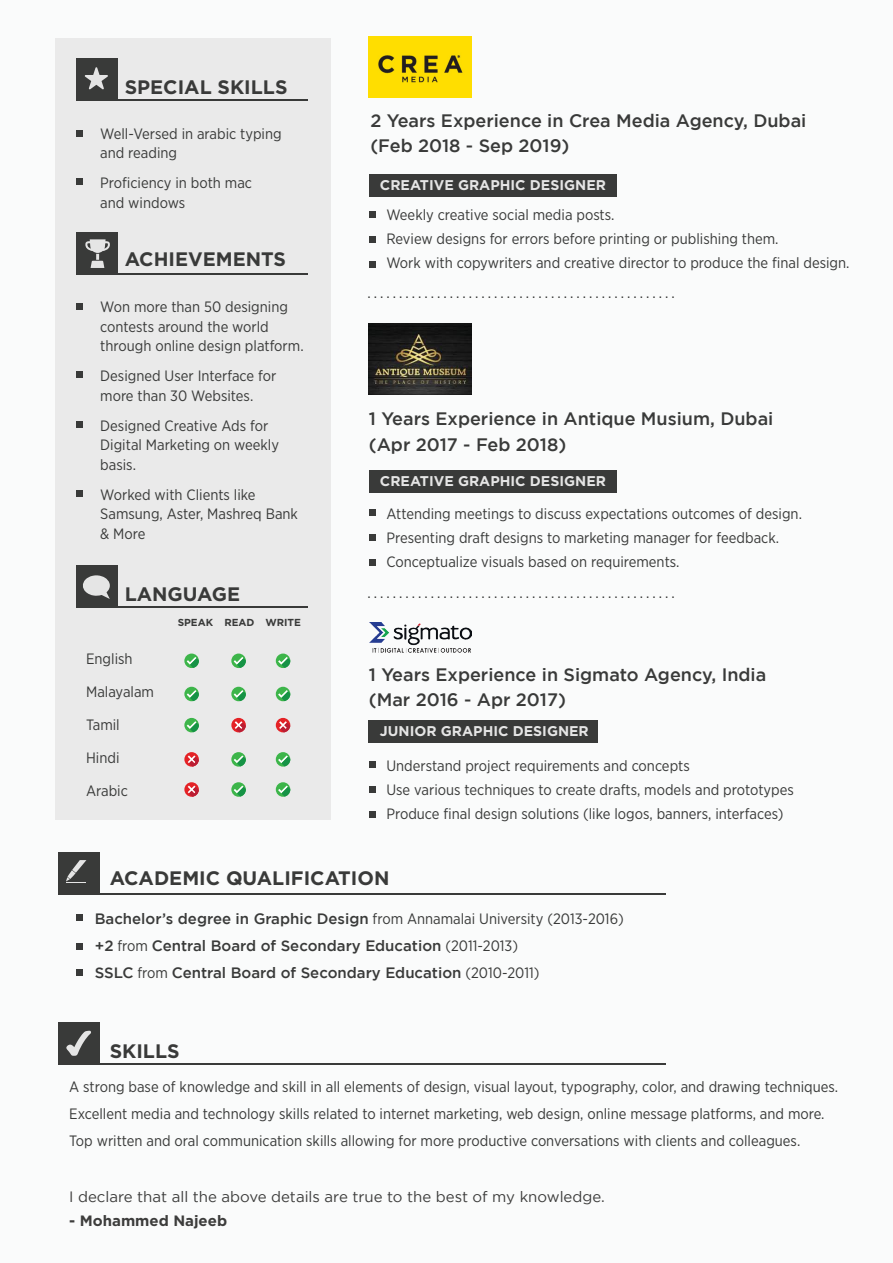
<style>
.page{position:relative;width:893px;height:1263px;background:#fafbfb}
.page>*{position:absolute;margin:0;border:0;box-sizing:border-box;transform-origin:0 0}
.t1{font:700 19.5px "Gotham";color:#393a39}
.t2{font:500 18px/25.5px "Gotham";color:#393a39}
.t3{font:15px/19.5px "Gotham Narrow";color:#393a39}
.t4{font:500 15px/27px "Gotham";color:#393a39}
.t5{font:15px "Gotham";color:#3d3d3c}
.t6{font:700 15px "Gotham";color:#3d3d3c}
.t7{font:700 14.1px "Gotham";color:#e5e5e5}
.t8{font:700 10.2px "Gotham";color:#393a39}
.s1{font-family:"Gotham";font-weight:500}
.s2{font-family:"Gotham Narrow";font-weight:400}
</style>
<div class="page">
<div style="left:55px;top:39px;width:276px;height:781px;background:#eaeaea"></div>
<div style="left:76px;top:130px;width:7px;height:7px;background:#393a39"></div>
<div style="left:369px;top:761px;width:7px;height:6px;background:#393a39"></div>
<div style="left:369px;top:786px;width:7px;height:6px;background:#393a39"></div>
<div style="left:369px;top:811px;width:7px;height:7px;background:#393a39"></div>
<div style="left:369px;top:509px;width:7px;height:6px;background:#393a39"></div>
<div style="left:369px;top:534px;width:7px;height:6px;background:#393a39"></div>
<div style="left:369px;top:559px;width:7px;height:7px;background:#393a39"></div>
<div style="left:369px;top:211px;width:7px;height:6px;background:#393a39"></div>
<div style="left:369px;top:236px;width:7px;height:6px;background:#393a39"></div>
<div style="left:369px;top:261px;width:7px;height:7px;background:#393a39"></div>
<div style="left:76px;top:178px;width:7px;height:7px;background:#393a39"></div>
<div style="left:76px;top:303px;width:7px;height:7px;background:#393a39"></div>
<div style="left:76px;top:371px;width:7px;height:7px;background:#393a39"></div>
<div style="left:76px;top:421px;width:7px;height:7px;background:#393a39"></div>
<div style="left:76px;top:490px;width:7px;height:7px;background:#393a39"></div>
<div style="left:76px;top:914px;width:7px;height:7px;background:#393a39"></div>
<div style="left:76px;top:943px;width:7px;height:7px;background:#393a39"></div>
<div style="left:76px;top:969px;width:7px;height:7px;background:#393a39"></div>
<div style="left:76px;top:58px;width:42px;height:41px;background:#393a39"></div>
<hr style="left:76px;top:99px;width:232px;height:1px;background:#393a39">
<div style="left:76px;top:232px;width:42px;height:41px;background:#393a39"></div>
<hr style="left:76px;top:273px;width:232px;height:1px;background:#393a39">
<div style="left:76px;top:565px;width:42px;height:42px;background:#393a39"></div>
<hr style="left:76px;top:607px;width:232px;height:1px;background:#393a39">
<div style="left:58px;top:1022px;width:41px;height:42px;background:#393a39"></div>
<hr style="left:58px;top:1063px;width:608px;height:2px;background:#393a39">
<div style="left:58px;top:852px;width:41px;height:41px;background:#393a39"></div>
<hr style="left:58px;top:893px;width:608px;height:1px;background:#393a39">
<svg style="left:85px;top:239px;width:25px;height:29px"></svg>
<div style="left:369px;top:469px;width:247px;height:23px;background:#393a39"></div>
<div style="left:369px;top:174px;width:247px;height:23px;background:#393a39"></div>
<div style="left:369px;top:719px;width:229px;height:23px;background:#393a39"></div>
<img style="left:369px;top:36px;width:102px;height:62px">
<img style="left:369px;top:323px;width:102px;height:71px">
<svg style="left:85px;top:67px;width:23px;height:22px"></svg>
<img style="left:370px;top:622px;width:102px;height:30px">
<svg style="left:83px;top:575px;width:27px;height:24px"></svg>
<svg style="left:66px;top:860px;width:20px;height:23px"></svg>
<svg style="left:66px;top:1031px;width:25px;height:25px"></svg>
<svg style="left:231px;top:718px;width:15px;height:14px"></svg>
<svg style="left:235px;top:721px;width:11px;height:11px"></svg>
<div style="left:276px;top:718px;width:14px;height:14px;background:#e42226;border-radius:50%"></div>
<svg style="left:279px;top:721px;width:11px;height:11px"></svg>
<svg style="left:184px;top:752px;width:15px;height:15px"></svg>
<svg style="left:188px;top:755px;width:11px;height:11px"></svg>
<svg style="left:184px;top:653px;width:15px;height:15px"></svg>
<svg style="left:187px;top:657px;width:12px;height:11px"></svg>
<svg style="left:231px;top:653px;width:15px;height:15px"></svg>
<svg style="left:234px;top:657px;width:12px;height:11px"></svg>
<svg style="left:276px;top:653px;width:14px;height:15px"></svg>
<svg style="left:278px;top:657px;width:12px;height:11px"></svg>
<svg style="left:184px;top:687px;width:15px;height:14px"></svg>
<svg style="left:187px;top:690px;width:12px;height:11px"></svg>
<svg style="left:184px;top:718px;width:15px;height:14px"></svg>
<svg style="left:187px;top:721px;width:12px;height:11px"></svg>
<svg style="left:231px;top:687px;width:15px;height:14px"></svg>
<svg style="left:234px;top:690px;width:12px;height:11px"></svg>
<div style="left:276px;top:687px;width:14px;height:14px;background:#3db54a;border-radius:50%"></div>
<svg style="left:278px;top:690px;width:12px;height:11px"></svg>
<svg style="left:231px;top:752px;width:15px;height:15px"></svg>
<svg style="left:234px;top:755px;width:12px;height:11px"></svg>
<div style="left:276px;top:752px;width:14px;height:15px;background:#3db54a;border-radius:50%"></div>
<svg style="left:278px;top:755px;width:12px;height:11px"></svg>
<svg style="left:184px;top:782px;width:15px;height:15px"></svg>
<svg style="left:188px;top:785px;width:11px;height:12px"></svg>
<svg style="left:231px;top:782px;width:15px;height:15px"></svg>
<svg style="left:234px;top:785px;width:12px;height:11px"></svg>
<svg style="left:276px;top:782px;width:14px;height:15px"></svg>
<svg style="left:278px;top:785px;width:12px;height:11px"></svg>
<h1 class="t1" style="left:125px;top:75px;width:164px">SPECIAL SKILLS</h1>
<p class="t3" style="left:100px;top:123px;width:183px">Well-Versed in arabic typing and reading</p>
<p class="t3" style="left:100px;top:173px;width:153px">Proficiency in both mac and windows</p>
<h1 class="t1" style="left:125px;top:248px;width:163px">ACHIEVEMENTS</h1>
<p class="t3" style="left:100px;top:297px;width:205px">Won more than 50 designing contests around the world through online design platform.</p>
<p class="t3" style="left:100px;top:366px;width:178px">Designed User Interface for more than 30 Websites.</p>
<p class="t3" style="left:100px;top:415px;width:180px">Designed Creative Ads for<br>Digital Marketing on weekly basis.</p>
<p class="t3" style="left:100px;top:484px;width:199px">Worked with Clients like<br>Samsung, Aster, Mashreq Bank &amp; More</p>
<h1 class="t1" style="left:125px;top:583px;width:117px">LANGUAGE</h1>
<p class="t3" style="left:86px;top:648px;width:48px">English</p>
<p class="t3" style="left:86px;top:681px;width:69px">Malayalam</p>
<p class="t3" style="left:86px;top:714px;width:35px">Tamil</p>
<p class="t3" style="left:86px;top:747px;width:35px">Hindi</p>
<p class="t3" style="left:86px;top:780px;width:43px">Arabic</p>
<p class="t8" style="left:178px;top:616px;width:125px">SPEAK READ WRITE</p>
<p class="t2" style="left:370px;top:107px;width:438px">2 Years Experience in Crea Media Agency, Dubai (Feb 2018 - Sep 2019)</p>
<p class="t7" style="left:380px;top:177px;width:227px">CREATIVE GRAPHIC DESIGNER</p>
<p class="t3" style="left:386px;top:203px;width:465px;line-height:24px">Weekly creative social media posts.<br>Review designs for errors before printing or publishing them.<br>Work with copywriters and creative director to produce the final design.</p>
<p class="t3" style="left:368px;top:282px;width:309px">.................................................</p>
<p class="t2" style="left:369px;top:406px;width:406px">1 Years Experience in Antique Musium, Dubai (Apr 2017 - Feb 2018)</p>
<p class="t7" style="left:380px;top:473px;width:227px">CREATIVE GRAPHIC DESIGNER</p>
<p class="t3" style="left:386px;top:501px;width:417px;line-height:24px">Attending meetings to discuss expectations outcomes of design.<br>Presenting draft designs to marketing manager for feedback.<br>Conceptualize visuals based on requirements.</p>
<p class="t3" style="left:368px;top:583px;width:309px">.................................................</p>
<p class="t2" style="left:369px;top:661px;width:399px">1 Years Experience in Sigmato Agency, India (Mar 2016 - Apr 2017)</p>
<p class="t7" style="left:380px;top:723px;width:210px">JUNIOR GRAPHIC DESIGNER</p>
<p class="t3" style="left:386px;top:753px;width:409px;line-height:24px">Understand project requirements and concepts<br>Use various techniques to create drafts, models and prototypes<br>Produce final design solutions (like logos, banners, interfaces)</p>
<h1 class="t1" style="left:110px;top:866px;width:281px">ACADEMIC QUALIFICATION</h1>
<p class="t3" style="left:95px;top:909px;width:531px"><span class="s1">Bachelor’s degree in Graphic Design</span> from Annamalai University (2013-2016)</p>
<p class="t4" style="left:95px;top:932px;width:446px">+2 <span class="s2">from</span> Central Board of Secondary Education <span class="s2">(2011-2013)<br></span>SSLC <span class="s2">from</span> Central Board of Secondary Education <span class="s2">(2010-2011)</span></p>
<h1 class="t1" style="left:110px;top:1039px;width:71px">SKILLS</h1>
<p class="t3" style="left:69px;top:1073px;width:770px;line-height:27px">A strong base of knowledge and skill in all elements of design, visual layout, typography, color, and drawing techniques.<br>Excellent media and technology skills related to internet marketing, web design, online message platforms, and more.<br>Top written and oral communication skills allowing for more productive conversations with clients and colleagues.</p>
<p class="t5" style="left:69px;top:1188px;width:537px">I declare that all the above details are true to the best of my knowledge.</p>
<p class="t6" style="left:69px;top:1212px;width:159px">- Mohammed Najeeb</p>
</div>
